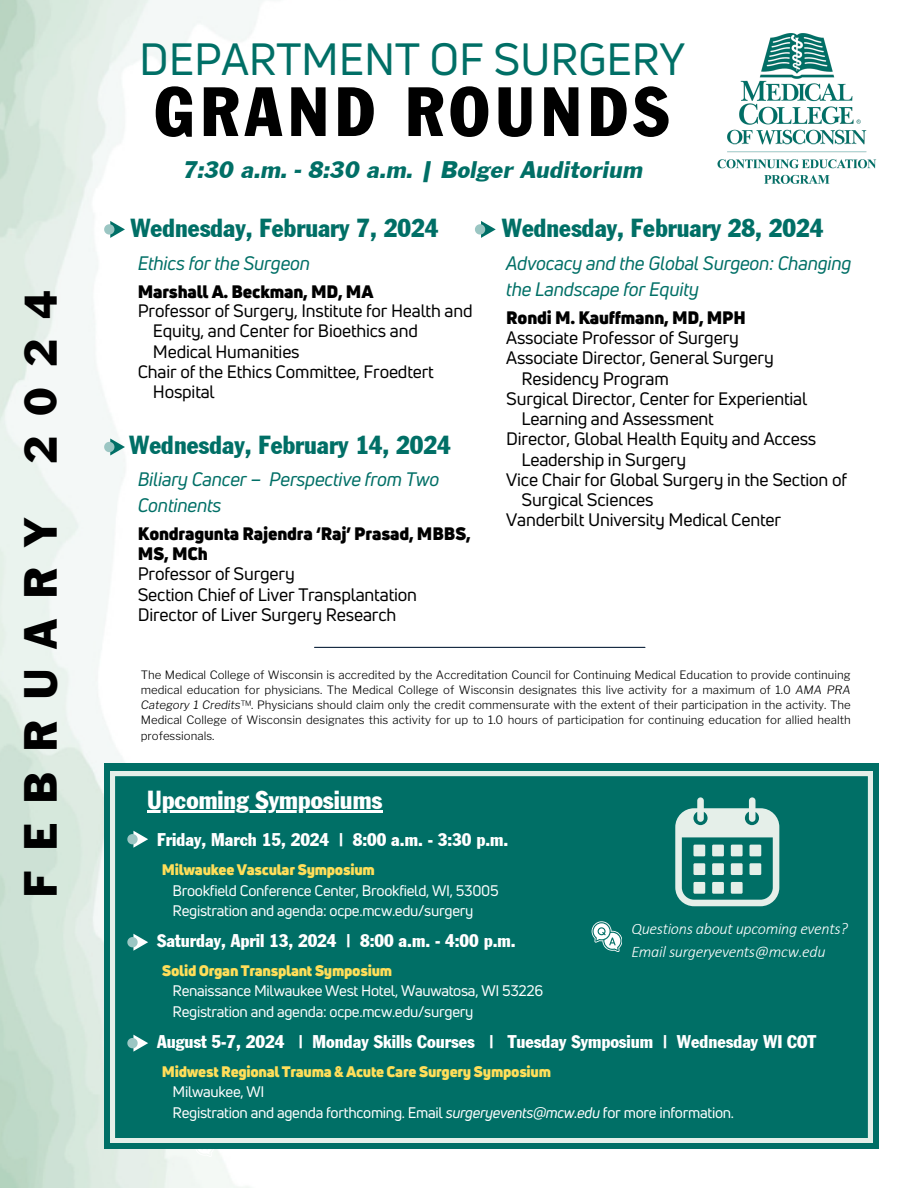
<style>
.page{position:relative;width:918px;height:1188px;background:#fff}
.page>*{position:absolute;margin:0;border:0;box-sizing:border-box;transform-origin:0 0}
.t1{font:68.4px "Franklin Gothic Condensed";letter-spacing:.095em;color:#000}
.t2{font:48.45px "Franklin Gothic";letter-spacing:.41em;color:#000}
.t3{font:44.25px "Uni Neue";letter-spacing:-.005em;color:#006f66}
.t4{font:25.5px "Franklin Gothic Condensed";color:#006f66}
.t5{font:25.5px "Franklin Gothic Condensed";color:#fff}
.t6{font:25.05px "Franklin Gothic ITALIC";color:#006f66}
.t7{font:italic 19.2px/25.8px "Uni Neue";letter-spacing:-.01em;color:#006f66}
.t8{font:18px "Franklin Gothic Condensed";color:#fff}
.t9{font:17.7px/20.2px "Uni Neue";letter-spacing:-.01em;color:#000}
.t10{font:900 17.7px "Uni Neue";letter-spacing:-.01em;color:#000}
.t11{font:17.55px "Uni Neue";letter-spacing:-.01em;color:#000}
.t12{font:italic 300 16.05px/22.5px "Calibri";letter-spacing:-.02em;color:#fff}
.t13{font:15px/20.2px "Uni Neue";letter-spacing:-.02em;color:#fff}
.t14{font:900 15px "Uni Neue";letter-spacing:-.02em;color:#ffde59}
.t15{font:300 11.4px/15.3px "Libre Franklin";color:#000;text-align:justify}
.s1{font-weight:900}
.s2{font-style:italic}
</style>
<div class="page">
<img style="left:0;top:0;width:646px;height:1188px">
<img style="left:717px;top:33px;width:160px;height:151px">
<svg style="left:475px;top:221px;width:21px;height:17px"></svg>
<hr style="left:315px;top:647px;width:330px;height:1px;background:#0e233c">
<svg style="left:104px;top:221px;width:21px;height:17px"></svg>
<svg style="left:104px;top:439px;width:21px;height:16px"></svg>
<svg style="left:184px;top:1149px;width:30px;height:8px"></svg>
<div style="left:104px;top:763px;width:775px;height:386px;background:#006f66"></div>
<svg style="left:111px;top:772px;width:761px;height:371px"></svg>
<svg style="left:592px;top:921px;width:30px;height:31px"></svg>
<svg style="left:675px;top:797px;width:104px;height:109px"></svg>
<div style="left:693px;top:845px;width:12px;height:11px;background:#e5efe9"></div>
<div style="left:693px;top:863px;width:12px;height:12px;background:#e5efe9"></div>
<div style="left:693px;top:882px;width:12px;height:12px;background:#e5efe9"></div>
<div style="left:712px;top:845px;width:12px;height:11px;background:#e5efe9"></div>
<div style="left:712px;top:863px;width:12px;height:12px;background:#e5efe9"></div>
<div style="left:712px;top:882px;width:12px;height:12px;background:#e5efe9"></div>
<div style="left:731px;top:845px;width:12px;height:11px;background:#e5efe9"></div>
<div style="left:731px;top:863px;width:12px;height:12px;background:#e5efe9"></div>
<div style="left:731px;top:882px;width:12px;height:12px;background:#e5efe9"></div>
<div style="left:750px;top:845px;width:11px;height:11px;background:#e5efe9"></div>
<div style="left:750px;top:863px;width:11px;height:12px;background:#e5efe9"></div>
<hr style="left:147px;top:811px;width:235px;height:2px;background:#fff">
<svg style="left:127px;top:831px;width:21px;height:17px"></svg>
<svg style="left:127px;top:934px;width:21px;height:17px"></svg>
<svg style="left:127px;top:1035px;width:21px;height:17px"></svg>
<h4 class="t2" style="left:24px;top:898px;width:610px;rotate:-90deg">FEBRUARY 2024</h4>
<p class="t3" style="left:139px;top:28px;width:547px">DEPARTMENT OF SURGERY</p>
<h3 class="t1" style="left:155px;top:86px;width:516px">GRAND ROUNDS</h3>
<p class="t6" style="left:182px;top:161px;width:462px">7:30 a.m. - 8:30 a.m. | Bolger Auditorium</p>
<p class="t4" style="left:130px;top:219px;width:310px">Wednesday, February 7, 2024</p>
<h3 class="t7" style="left:138px;top:250px;width:174px">Ethics for the Surgeon</h3>
<p class="t10" style="left:138px;top:279px;width:237px">Marshall A. Beckman, MD, MA</p>
<p class="t11" style="left:138px;top:299px;width:336px">Professor of Surgery, Institute for Health and</p>
<p class="t11" style="left:153px;top:319px;width:267px">Equity, and Center for Bioethics and</p>
<p class="t11" style="left:153px;top:339px;width:148px">Medical Humanities</p>
<p class="t11" style="left:138px;top:359px;width:298px">Chair of the Ethics Committee, Froedtert</p>
<p class="t11" style="left:153px;top:380px;width:63px">Hospital</p>
<h2 class="t4" style="left:129px;top:435px;width:323px">Wednesday, February 14, 2024</h2>
<p class="t7" style="left:138px;top:466px;width:303px">Biliary Cancer – Perspective from Two</p>
<p class="t7" style="left:138px;top:492px;width:85px">Continents</p>
<p class="t9" style="left:138px;top:523px;width:335px"><span class="s1">Kondragunta Rajendra ‘Raj’ Prasad, MBBS,<br>MS, MCh<br></span>Professor of Surgery<br>Section Chief of Liver Transplantation<br>Director of Liver Surgery Research</p>
<h2 class="t4" style="left:502px;top:219px;width:323px">Wednesday, February 28, 2024</h2>
<p class="t7" style="left:506px;top:250px;width:347px">Advocacy and the Global Surgeon: Changing the Landscape for Equity</p>
<h4 class="t10" style="left:506px;top:305px;width:241px">Rondi M. Kauffmann, MD, MPH</h4>
<h4 class="t9" style="left:506px;top:327px;width:234px">Associate Professor of Surgery</h4>
<h4 class="t9" style="left:506px;top:348px;width:269px">Associate Director, General Surgery</h4>
<h4 class="t9" style="left:521px;top:368px;width:149px">Residency Program</h4>
<h4 class="t9" style="left:506px;top:388px;width:302px">Surgical Director, Center for Experiential</h4>
<h4 class="t9" style="left:521px;top:408px;width:194px">Learning and Assessment</h4>
<h4 class="t9" style="left:506px;top:429px;width:312px">Director, Global Health Equity and Access</h4>
<h4 class="t9" style="left:521px;top:449px;width:166px">Leadership in Surgery</h4>
<h4 class="t9" style="left:506px;top:469px;width:342px">Vice Chair for Global Surgery in the Section of</h4>
<h4 class="t9" style="left:521px;top:489px;width:134px">Surgical Sciences</h4>
<h4 class="t9" style="left:506px;top:510px;width:276px">Vanderbilt University Medical Center</h4>
<h3 class="t15" style="left:141px;top:667px;width:711px">The Medical College of Wisconsin is accredited by the Accreditation Council for Continuing Medical Education to provide continuing medical education for physicians. The Medical College of Wisconsin designates this live activity for a maximum of 1.0 <span class="s2">AMA PRA Category 1 Credits</span>™. Physicians should claim only the credit commensurate with the extent of their participation in the activity. The Medical College of Wisconsin designates this activity for up to 1.0 hours of participation for continuing education for allied health professionals.</h3>
<p class="t5" style="left:147px;top:790px;width:237px">Upcoming Symposiums</p>
<h4 class="t8" style="left:157px;top:833px;width:353px">Friday, March 15, 2024 | 8:00 a.m. - 3:30 p.m.</h4>
<p class="t14" style="left:162px;top:860px;width:214px">Milwaukee Vascular Symposium</p>
<h3 class="t13" style="left:173px;top:880px;width:328px">Brookfield Conference Center, Brookfield, WI, 53005</h3>
<p class="t13" style="left:173px;top:900px;width:302px">Registration and agenda: ocpe.mcw.edu/surgery</p>
<h3 class="t12" style="left:631px;top:919px;width:218px">Questions about upcoming events?<br>Email surgeryevents@mcw.edu</h3>
<h4 class="t8" style="left:157px;top:933px;width:360px">Saturday, April 13, 2024 | 8:00 a.m. - 4:00 p.m.</h4>
<h5 class="t14" style="left:162px;top:960px;width:232px">Solid Organ Transplant Symposium</h5>
<p class="t13" style="left:173px;top:981px;width:372px">Renaissance Milwaukee West Hotel, Wauwatosa, WI 53226<br>Registration and agenda: ocpe.mcw.edu/surgery</p>
<p class="t8" style="left:157px;top:1034px;width:661px">August 5-7, 2024 | Monday Skills Courses | Tuesday Symposium | Wednesday WI COT</p>
<p class="t14" style="left:162px;top:1061px;width:391px">Midwest Regional Trauma &amp; Acute Care Surgery Symposium</p>
<h4 class="t13" style="left:173px;top:1082px;width:563px">Milwaukee, WI<br>Registration and agenda forthcoming. Email <span class="s2">surgeryevents@mcw.edu</span> for more information.</h4>
</div>
